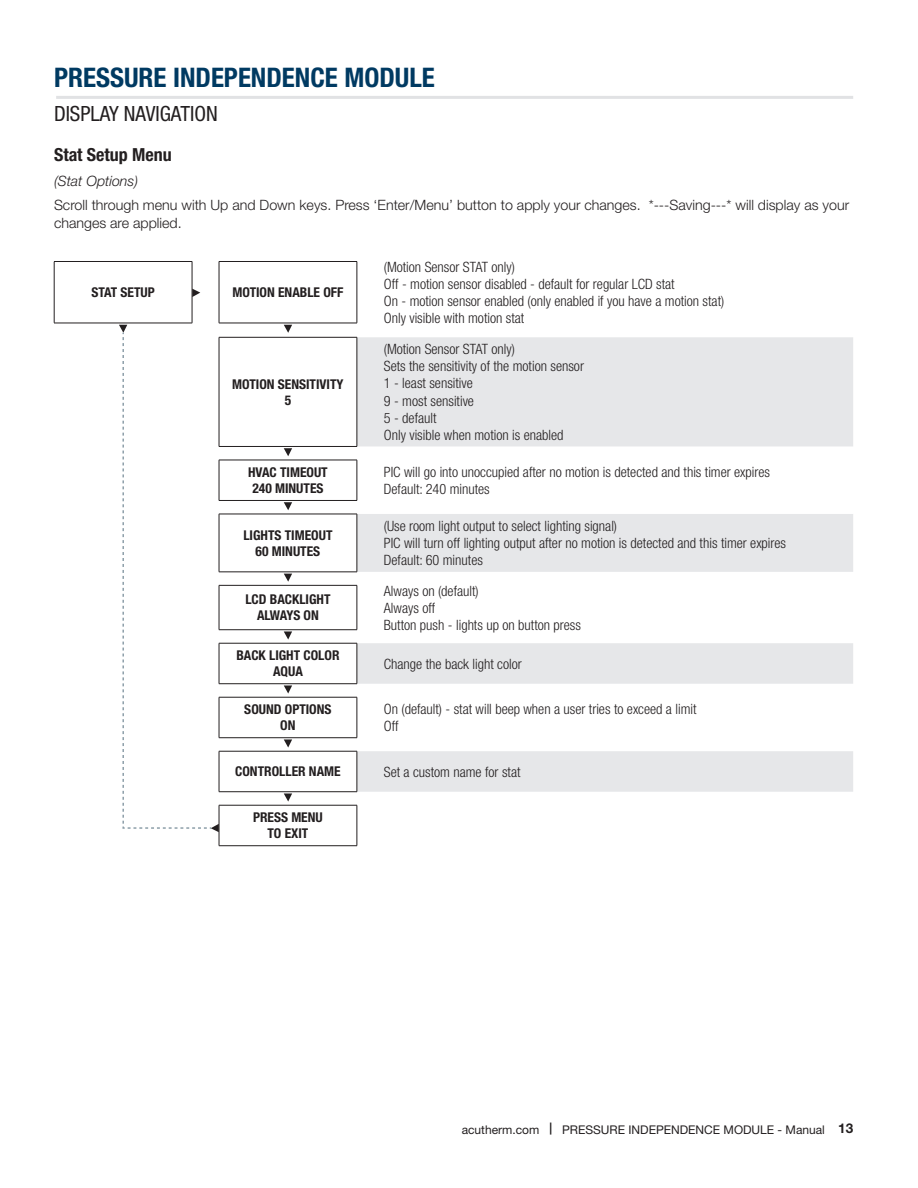
<style>
.page{position:relative;width:918px;height:1188px;background:#fff}
.page>*{position:absolute;margin:0;border:0;box-sizing:border-box;transform-origin:0 0}
.t1{font:700 condensed 27px "Helvetica Neue LT Std";color:#003a62}
.t2{font:condensed 21px "Helvetica Neue LT Std";color:#231f20}
.Title__3{font:700 condensed 18px "Helvetica Neue LT Std";color:#231f20}
.Display_Nav_Descript{font:300 condensed 14.25px/17.1px "Helvetica Neue LT Std";color:#231f20}
.Body{font:300 14.25px/18px "Helvetica Neue LT Std";color:#231f20}
.Body-2{font:italic 300 14.25px "Helvetica Neue LT Std";color:#231f20}
.Display_Nav{font:700 condensed 13.5px/16.2px "Helvetica Neue LT Std";color:#231f20;text-align:center}
.Display_Nav-2{font:700 condensed 13.5px "Helvetica Neue LT Std";letter-spacing:-.02em;color:#231f20}
.t3{font:700 13.5px "Helvetica Neue LT Std";color:#231f20}
.t4{font:12px "Helvetica Neue LT Std";color:#231f20}
.s1{font-weight:700}
</style>
<div class="page">
<svg style="left:357px;top:337px;width:496px;height:455px;fill:#e6e7e9"></svg>
<hr style="left:54px;top:261px;width:138px;height:1px;background:#231f20">
<hr style="left:54px;top:262px;width:1px;height:61px;background:#231f20">
<hr style="left:192px;top:262px;width:1px;height:61px;background:#231f20">
<hr style="left:219px;top:261px;width:138px;height:1px;background:#231f20">
<hr style="left:219px;top:262px;width:1px;height:61px;background:#231f20">
<hr style="left:357px;top:262px;width:1px;height:61px;background:#231f20">
<hr style="left:54px;top:323px;width:138px;height:1px;background:#231f20">
<hr style="left:219px;top:323px;width:138px;height:1px;background:#231f20">
<hr style="left:219px;top:337px;width:138px;height:1px;background:#231f20">
<hr style="left:219px;top:337px;width:1px;height:109px;background:#231f20">
<hr style="left:357px;top:337px;width:1px;height:109px;background:#231f20">
<hr style="left:219px;top:446px;width:138px;height:1px;background:#231f20">
<hr style="left:219px;top:460px;width:138px;height:1px;background:#231f20">
<hr style="left:219px;top:460px;width:1px;height:40px;background:#231f20">
<hr style="left:357px;top:460px;width:1px;height:40px;background:#231f20">
<hr style="left:219px;top:500px;width:138px;height:1px;background:#231f20">
<hr style="left:219px;top:514px;width:138px;height:1px;background:#231f20">
<hr style="left:219px;top:514px;width:1px;height:58px;background:#231f20">
<hr style="left:357px;top:514px;width:1px;height:58px;background:#231f20">
<hr style="left:219px;top:572px;width:138px;height:1px;background:#231f20">
<hr style="left:219px;top:585px;width:138px;height:1px;background:#231f20">
<hr style="left:219px;top:586px;width:1px;height:44px;background:#231f20">
<hr style="left:357px;top:586px;width:1px;height:44px;background:#231f20">
<hr style="left:219px;top:629px;width:138px;height:1px;background:#231f20">
<hr style="left:219px;top:643px;width:138px;height:1px;background:#231f20">
<hr style="left:219px;top:643px;width:1px;height:41px;background:#231f20">
<hr style="left:357px;top:643px;width:1px;height:41px;background:#231f20">
<hr style="left:219px;top:683px;width:138px;height:1px;background:#231f20">
<hr style="left:219px;top:697px;width:138px;height:1px;background:#231f20">
<hr style="left:219px;top:697px;width:1px;height:41px;background:#231f20">
<hr style="left:357px;top:697px;width:1px;height:41px;background:#231f20">
<hr style="left:219px;top:737px;width:138px;height:1px;background:#231f20">
<hr style="left:219px;top:751px;width:138px;height:1px;background:#231f20">
<hr style="left:219px;top:751px;width:1px;height:41px;background:#231f20">
<hr style="left:357px;top:751px;width:1px;height:41px;background:#231f20">
<hr style="left:219px;top:791px;width:138px;height:1px;background:#231f20">
<hr style="left:219px;top:805px;width:138px;height:1px;background:#231f20">
<hr style="left:219px;top:805px;width:1px;height:41px;background:#231f20">
<hr style="left:357px;top:805px;width:1px;height:41px;background:#231f20">
<hr style="left:219px;top:845px;width:138px;height:1px;background:#231f20">
<svg style="left:192px;top:289px;width:8px;height:8px"></svg>
<svg style="left:284px;top:325px;width:8px;height:8px"></svg>
<svg style="left:284px;top:448px;width:8px;height:8px"></svg>
<svg style="left:284px;top:502px;width:8px;height:8px"></svg>
<svg style="left:284px;top:574px;width:8px;height:8px"></svg>
<svg style="left:284px;top:631px;width:8px;height:9px"></svg>
<svg style="left:284px;top:685px;width:8px;height:9px"></svg>
<svg style="left:284px;top:739px;width:8px;height:9px"></svg>
<svg style="left:284px;top:793px;width:8px;height:9px"></svg>
<svg style="left:119px;top:325px;width:100px;height:507px"></svg>
<svg style="left:122px;top:331px;width:91px;height:499px"></svg>
<hr style="left:56px;top:96px;width:797px;height:3px;background:#e1e2e4">
<h1 class="t1" style="left:54px;top:61px;width:382px">PRESSURE INDEPENDENCE MODULE</h1>
<h2 class="t2" style="left:54px;top:102px;width:165px">DISPLAY NAVIGATION</h2>
<p class="Title__3" style="left:54px;top:144px;width:119px">Stat Setup Menu</p>
<p class="Body-2" style="left:54px;top:172px;width:86px">(Stat Options)</p>
<p class="Body" style="left:54px;top:196px;width:797px">Scroll through menu with Up and Down keys. Press ‘Enter/Menu’ button to apply your changes. *---Saving---* will display as your changes are applied.</p>
<p class="Display_Nav" style="left:91px;top:284px;width:65px">STAT SETUP</p>
<p class="Display_Nav" style="left:233px;top:284px;width:112px">MOTION ENABLE OFF</p>
<p class="Display_Nav" style="left:232px;top:376px;width:113px">MOTION SENSITIVITY</p>
<p class="Display_Nav" style="left:285px;top:392px;width:8px">5</p>
<p class="Display_Nav" style="left:248px;top:464px;width:81px">HVAC TIMEOUT</p>
<p class="Display_Nav" style="left:252px;top:480px;width:73px">240 MINUTES</p>
<p class="Display_Nav" style="left:243px;top:527px;width:91px">LIGHTS TIMEOUT</p>
<p class="Display_Nav" style="left:256px;top:543px;width:66px">60 MINUTES</p>
<p class="Display_Nav" style="left:245px;top:591px;width:87px">LCD BACKLIGHT</p>
<p class="Display_Nav-2" style="left:257px;top:607px;width:63px">ALWAYS ON</p>
<p class="Display_Nav" style="left:236px;top:647px;width:105px">BACK LIGHT COLOR</p>
<p class="Display_Nav" style="left:273px;top:663px;width:31px">AQUA</p>
<p class="Display_Nav" style="left:244px;top:701px;width:89px">SOUND OPTIONS</p>
<p class="Display_Nav" style="left:280px;top:717px;width:17px">ON</p>
<p class="Display_Nav_Descript" style="left:384px;top:258px;width:342px">(Motion Sensor STAT only)<br>Off - motion sensor disabled - default for regular LCD stat<br>On - motion sensor enabled (only enabled if you have a motion stat)<br>Only visible with motion stat</p>
<p class="Display_Nav_Descript" style="left:384px;top:341px;width:202px">(Motion Sensor STAT only)<br>Sets the sensitivity of the motion sensor<br>1 - least sensitive<br>9 - most sensitive<br>5 - default<br>Only visible when motion is enabled</p>
<p class="Display_Nav_Descript" style="left:384px;top:463px;width:388px">PIC will go into unoccupied after no motion is detected and this timer expires<br>Default: 240 minutes</p>
<p class="Display_Nav_Descript" style="left:384px;top:517px;width:404px">(Use room light output to select lighting signal)<br>PIC will turn off lighting output after no motion is detected and this timer expires<br>Default: 60 minutes</p>
<p class="Display_Nav_Descript" style="left:384px;top:582px;width:199px">Always on (default)<br>Always off<br>Button push - lights up on button press</p>
<p class="Display_Nav_Descript" style="left:384px;top:655px;width:139px">Change the back light color</p>
<p class="Display_Nav_Descript" style="left:384px;top:700px;width:314px">On (default) - stat will beep when a user tries to exceed a limit<br>Off</p>
<p class="Display_Nav" style="left:235px;top:763px;width:107px">CONTROLLER NAME</p>
<p class="Display_Nav_Descript" style="left:384px;top:763px;width:138px">Set a custom name for stat</p>
<p class="Display_Nav" style="left:253px;top:809px;width:71px">PRESS MENU<br>TO EXIT</p>
<p class="t4" style="left:462px;top:1122px;width:365px">acutherm.com <span class="s1">|</span> PRESSURE INDEPENDENCE MODULE - Manual</p>
<p class="t3" style="left:838px;top:1120px;width:17px">13</p>
</div>
